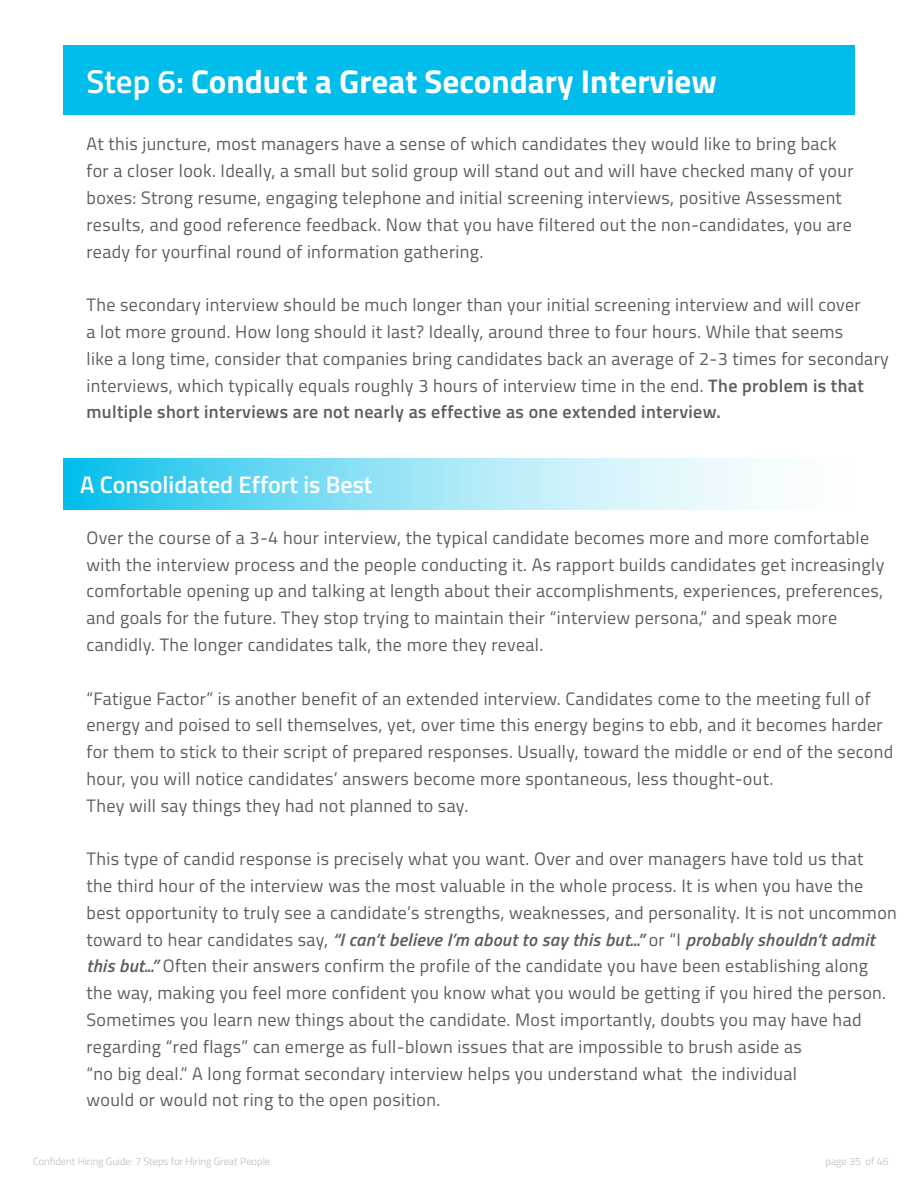
<style>
.page{position:relative;width:918px;height:1188px;background:#fff}
.page>*{position:absolute;margin:0;border:0;box-sizing:border-box;transform-origin:0 0}
.t1{font:700 33px "Titillium Web";color:#fff}
.t2{font:600 24px "Titillium Web";color:#fff}
.t3{font:18px/26.8px "Titillium Web";letter-spacing:.02em;color:#5d5d5d}
.t4{font:300 10.5px "Titillium Web";color:#bdbcbc}
.s1{font-weight:600}
.s2{font-weight:600;font-style:italic}
</style>
<div class="page">
<div style="left:63px;top:45px;width:792px;height:70px;background:#00bdeb"></div>
<svg style="left:63px;top:459px;width:708px;height:51px;background:#92e2f5"></svg>
<h1 class="t1" style="left:86px;top:56px;width:632px"><span class="s1">Step 6:</span> Conduct a Great Secondary Interview</h1>
<p class="t3" style="left:87px;top:130px;width:769px">At this juncture, most managers have a sense of which candidates they would like to bring back for a closer look. Ideally, a small but solid group will stand out and will have checked many of your boxes: Strong resume, engaging telephone and initial screening interviews, positive Assessment results, and good reference feedback. Now that you have filtered out the non-candidates, you are ready for yourfinal round of information gathering.</p>
<p class="t3" style="left:87px;top:291px;width:804px">The secondary interview should be much longer than your initial screening interview and will cover<br>a lot more ground. How long should it last? Ideally, around three to four hours. While that seems<br>like a long time, consider that companies bring candidates back an average of 2-3 times for secondary interviews, which typically equals roughly 3 hours of interview time in the end. <span class="s1">The problem is that multiple short interviews are not nearly as effective as one extended interview.</span></p>
<h2 class="t2" style="left:80px;top:467px;width:294px">A Consolidated Effort is Best</h2>
<p class="t3" style="left:87px;top:523px;width:799px">Over the course of a 3-4 hour interview, the typical candidate becomes more and more comfortable with the interview process and the people conducting it. As rapport builds candidates get increasingly comfortable opening up and talking at length about their accomplishments, experiences, preferences, and goals for the future. They stop trying to maintain their “interview persona,” and speak more candidly. The longer candidates talk, the more they reveal.</p>
<p class="t3" style="left:87px;top:684px;width:808px">“Fatigue Factor” is another benefit of an extended interview. Candidates come to the meeting full of energy and poised to sell themselves, yet, over time this energy begins to ebb, and it becomes harder for them to stick to their script of prepared responses. Usually, toward the middle or end of the second hour, you will notice candidates’ answers become more spontaneous, less thought-out.<br>They will say things they had not planned to say.</p>
<p class="t3" style="left:87px;top:845px;width:812px">This type of candid response is precisely what you want. Over and over managers have told us that<br>the third hour of the interview was the most valuable in the whole process. It is when you have the best opportunity to truly see a candidate’s strengths, weaknesses, and personality. It is not uncommon toward to hear candidates say, <span class="s2">“I can’t believe I’m about to say this but...”</span> or “I <span class="s2">probably shouldn’t admit this but...”</span> Often their answers confirm the profile of the candidate you have been establishing along the way, making you feel more confident you know what you would be getting if you hired the person.<br>Sometimes you learn new things about the candidate. Most importantly, doubts you may have had regarding “red flags” can emerge as full-blown issues that are impossible to brush aside as<br>“no big deal.” A long format secondary interview helps you understand what the individual<br>would or would not ring to the open position.</p>
<p class="t4" style="left:33px;top:1154px;width:239px">Confident Hiring Guide: 7 Steps for Hiring Great People</p>
<p class="t4" style="left:826px;top:1154px;width:65px">page 35 of 46</p>
</div>
